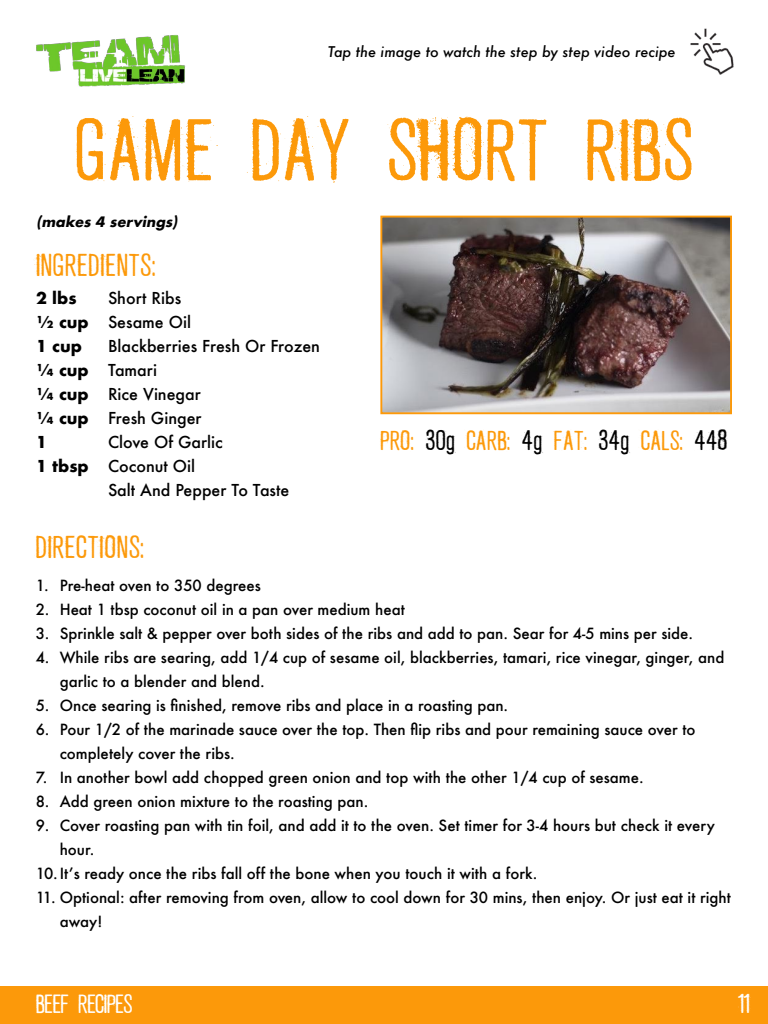
<style>
.page{position:relative;width:768px;height:1024px;background:#fff}
.page>*{position:absolute;margin:0;border:0;box-sizing:border-box;transform-origin:0 0}
.t1{font:83px "Fresco Stamp";letter-spacing:.04em;color:#fc990a}
.t2{font:30px "Fresco Stamp";letter-spacing:.05em;color:#fc990a}
.t3{font:26px "Fresco Stamp";letter-spacing:.04em;color:#fc990a}
.t4{font:25px "Fresco Stamp";color:#fff}
.t5{font:500 16px/24px "Futura";color:#000}
.t6{font:700 16px/24px "Futura";color:#000}
.t7{font:500 15px/24px "Futura";color:#000}
.t8{font:italic 500 14.4px "Futura";color:#000}
.t9{font:italic 700 14px "Futura";color:#000}
.s1{color:#000}
</style>
<div class="page">
<img style="left:690px;top:29px;width:44px;height:46px">
<img style="left:36px;top:35px;width:150px;height:52px">
<div style="left:0;top:986px;width:768px;height:38px;background:#fc990a"></div>
<img style="left:383px;top:219px;width:346px;height:192px">
<div style="left:380px;top:216px;width:352px;height:198px;border:2px solid #fc990a"></div>
<p class="t8" style="left:328px;top:42px;width:349px">Tap the image to watch the step by step video recipe</p>
<h1 class="t1" style="left:76px;top:103px;width:617px">GAME DAY SHORT RIBS</h1>
<p class="t9" style="left:36px;top:212px;width:147px">(makes 4 servings)</p>
<h2 class="t2" style="left:36px;top:249px;width:121px">INGREDIENTS:</h2>
<p class="t6" style="left:36px;top:286px;width:54px">2 lbs ½ cup<br>1 cup ¼ cup ¼ cup ¼ cup<br>1<br>1 tbsp</p>
<p class="t5" style="left:108px;top:286px;width:214px">Short Ribs<br>Sesame Oil<br>Blackberries Fresh Or Frozen<br>Tamari<br>Rice Vinegar<br>Fresh Ginger<br>Clove Of Garlic<br>Coconut Oil<br>Salt And Pepper To Taste</p>
<h3 class="t3" style="left:380px;top:426px;width:348px">PRO: <span class="s1">30g</span> CARB: <span class="s1">4g</span> FAT: <span class="s1">34g</span> CALS: <span class="s1">448</span></h3>
<h2 class="t2" style="left:36px;top:530px;width:109px">DIRECTIONS:</h2>
<p class="t7" style="left:36px;top:573px;width:227px">1. Pre-heat oven to 350 degrees</p>
<p class="t7" style="left:36px;top:597px;width:371px">2. Heat 1 tbsp coconut oil in a pan over medium heat</p>
<p class="t7" style="left:36px;top:621px;width:659px">3. Sprinkle salt &amp; pepper over both sides of the ribs and add to pan. Sear for 4-5 mins per side.</p>
<p class="t7" style="left:60px;top:645px;width:666px;text-indent:-24px">4. While ribs are searing, add 1/4 cup of sesame oil, blackberries, tamari, rice vinegar, ginger, and garlic to a blender and blend.</p>
<p class="t7" style="left:36px;top:693px;width:474px">5. Once searing is finished, remove ribs and place in a roasting pan.</p>
<p class="t7" style="left:60px;top:717px;width:637px;text-indent:-24px">6. Pour 1/2 of the marinade sauce over the top. Then flip ribs and pour remaining sauce over to completely cover the ribs.</p>
<p class="t7" style="left:36px;top:765px;width:610px">7. In another bowl add chopped green onion and top with the other 1/4 cup of sesame.</p>
<p class="t7" style="left:36px;top:789px;width:334px">8. Add green onion mixture to the roasting pan.</p>
<p class="t7" style="left:36px;top:813px;width:681px">9. Cover roasting pan with tin foil, and add it to the oven. Set timer for 3-4 hours but check it every</p>
<p class="t7" style="left:60px;top:837px;width:36px">hour.</p>
<p class="t7" style="left:36px;top:861px;width:503px">10.It’s ready once the ribs fall off the bone when you touch it with a fork.</p>
<p class="t7" style="left:60px;top:885px;width:673px;text-indent:-24px">11. Optional: after removing from oven, allow to cool down for 30 mins, then enjoy. Or just eat it right away!</p>
<h3 class="t4" style="left:36px;top:990px;width:98px">BEEF RECIPES</h3>
<h3 class="t4" style="left:738px;top:990px;width:13px">11</h3>
</div>
